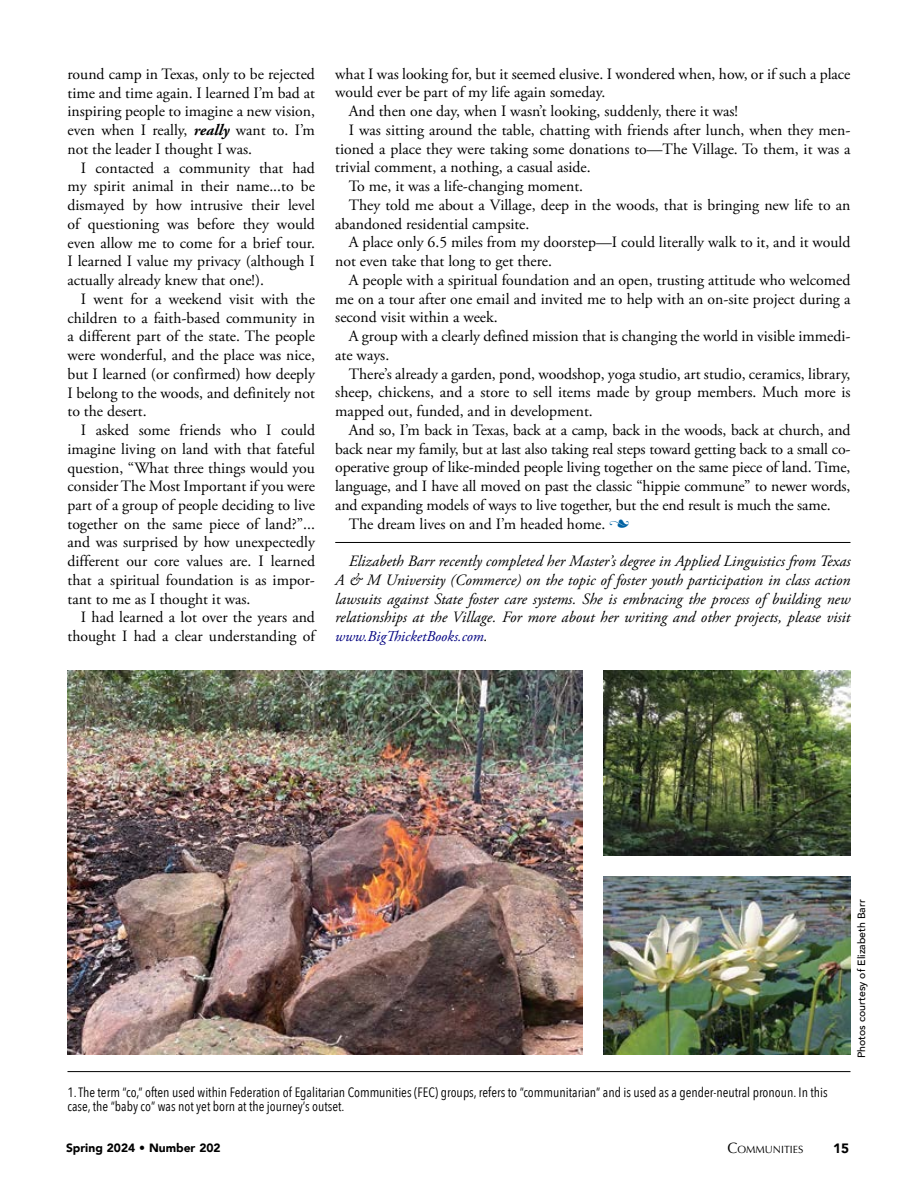
<style>
.page{position:relative;width:918px;height:1188px;background:#fff}
.page>*{position:absolute;margin:0;border:0;box-sizing:border-box;transform-origin:0 0}
.t1{font:15.75px/18.8px "Adobe Garamond Pro";color:#000;text-align:justify}
.t2{font:italic 15.75px/18.8px "Adobe Garamond Pro";color:#000;text-align:justify}
.t3{font:italic 15px "Adobe Garamond Pro";color:#000080}
.t4{font:13.5px/15px "Avenir Next Condensed";color:#000}
.t5{font:900 13.5px "Avenir";color:#000}
.t6{font:900 12px "Avenir";color:#000}
.t7{font:500 10.5px "Avenir";color:#000}
.t8{font:10.5px "Optima";color:#000}
.s1{font-weight:700;font-style:italic}
.s2{font-family:"Type Embellishments One Let Plain";color:#0062a3}
.s3{font-size:15.75px;color:#000}
.s4{font-size:15px}
</style>
<div class="page">
<img style="left:68px;top:670px;width:515px;height:384px">
<img style="left:603px;top:670px;width:247px;height:186px">
<img style="left:603px;top:876px;width:247px;height:178px">
<hr style="left:335px;top:542px;width:515px;height:1px;background:#000">
<hr style="left:68px;top:1071px;width:782px;height:1px;background:#000">
<p class="t1" style="left:68px;top:65px;width:249px">round camp in Texas, only to be rejected time and time again. I learned I’m bad at inspiring people to imagine a new vision, even when I really, <span class="s1">really</span> want to. I’m not the leader I thought I was.</p>
<p class="t1" style="left:68px;top:159px;width:249px;text-indent:13px">I contacted a community that had my spirit animal in their name...to be dismayed by how intrusive their level of questioning was before they would even allow me to come for a brief tour.<br>I learned I value my privacy (although I actually already knew that one!).</p>
<p class="t1" style="left:68px;top:290px;width:249px;text-indent:13px">I went for a weekend visit with the children to a faith-based community in a different part of the state. The people were wonderful, and the place was nice, but I learned (or confirmed) how deeply I belong to the woods, and definitely not to the desert.</p>
<p class="t1" style="left:68px;top:421px;width:249px;text-indent:13px">I asked some friends who I could imagine living on land with that fateful question, “What three things would you consider The Most Important if you were part of a group of people deciding to live together on the same piece of land?”... and was surprised by how unexpectedly different our core values are. I learned that a spiritual foundation is as impor&shy;tant to me as I thought it was.</p>
<p class="t1" style="left:68px;top:609px;width:249px;text-align:right">I had learned a lot over the years and thought I had a clear understanding of</p>
<p class="t1" style="left:335px;top:65px;width:517px">what I was looking for, but it seemed elusive. I wondered when, how, or if such a place</p>
<p class="t1" style="left:335px;top:84px;width:272px">would ever be part of my life again someday.</p>
<p class="t1" style="left:349px;top:102px;width:391px">And then one day, when I wasn’t looking, suddenly, there it was!</p>
<p class="t1" style="left:349px;top:121px;width:503px">I was sitting around the table, chatting with friends after lunch, when they men-</p>
<p class="t1" style="left:335px;top:140px;width:517px">tioned a place they were taking some donations to—The Village. To them, it was a</p>
<p class="t1" style="left:335px;top:159px;width:257px">trivial comment, a nothing, a casual aside.</p>
<p class="t1" style="left:349px;top:177px;width:236px">To me, it was a life-changing moment.</p>
<p class="t1" style="left:349px;top:196px;width:503px">They told me about a Village, deep in the woods, that is bringing new life to an</p>
<p class="t1" style="left:335px;top:215px;width:196px">abandoned residential campsite.</p>
<p class="t1" style="left:349px;top:234px;width:503px">A place only 6.5 miles from my doorstep—I could literally walk to it, and it would</p>
<p class="t1" style="left:335px;top:252px;width:218px">not even take that long to get there.</p>
<p class="t1" style="left:349px;top:271px;width:503px">A people with a spiritual foundation and an open, trusting attitude who welcomed</p>
<p class="t1" style="left:335px;top:290px;width:517px">me on a tour after one email and invited me to help with an on-site project during a</p>
<p class="t1" style="left:335px;top:309px;width:164px">second visit within a week.</p>
<p class="t1" style="left:349px;top:327px;width:503px">A group with a clearly defined mission that is changing the world in visible immedi-</p>
<p class="t1" style="left:335px;top:346px;width:56px">ate ways.</p>
<p class="t1" style="left:349px;top:365px;width:503px">There’s already a garden, pond, woodshop, yoga studio, art studio, ceramics, library,</p>
<p class="t1" style="left:335px;top:384px;width:517px">sheep, chickens, and a store to sell items made by group members. Much more is</p>
<p class="t1" style="left:335px;top:402px;width:259px">mapped out, funded, and in development.</p>
<p class="t1" style="left:349px;top:421px;width:503px">And so, I’m back in Texas, back at a camp, back in the woods, back at church, and</p>
<p class="t1" style="left:335px;top:440px;width:517px">back near my family, but at last also taking real steps toward getting back to a small co-</p>
<p class="t1" style="left:335px;top:458px;width:517px">operative group of like-minded people living together on the same piece of land. Time,</p>
<p class="t1" style="left:335px;top:477px;width:517px">language, and I have all moved on past the classic “hippie commune” to newer words,</p>
<p class="t1" style="left:335px;top:496px;width:497px">and expanding models of ways to live together, but the end result is much the same.</p>
<p class="t1" style="left:349px;top:515px;width:282px">The dream lives on and I’m headed home. <span class="s2">n</span></p>
<p class="t2" style="left:335px;top:552px;width:517px;text-indent:13px">Elizabeth Barr recently completed her Master’s degree in Applied Linguistics from Texas A &amp; M University (Commerce) on the topic of foster youth participation in class action lawsuits against State foster care systems. She is embracing the process of building new relationships at the Village. For more about her writing and other projects, please visit</p>
<p class="t3" style="left:335px;top:628px;width:154px">www.BigThicketBooks.com<span class="s3">.</span></p>
<p class="t7" style="left:852px;top:1058px;width:160px;rotate:-90deg">Photos courtesy of Elizabeth Barr</p>
<p class="t4" style="left:68px;top:1084px;width:762px">1. The term “co,” often used within Federation of Egalitarian Communities (FEC) groups, refers to “communitarian” and is used as a gender-neutral pronoun. In this case, the “baby co” was not yet born at the journey’s outset.</p>
<p class="t6" style="left:66px;top:1138px;width:156px">Spring 2024 • Number 202</p>
<p class="t8" style="left:727px;top:1144px;width:77px"><span class="s4">C</span>OMMUNITIES</p>
<p class="t5" style="left:833px;top:1137px;width:17px">15</p>
</div>
